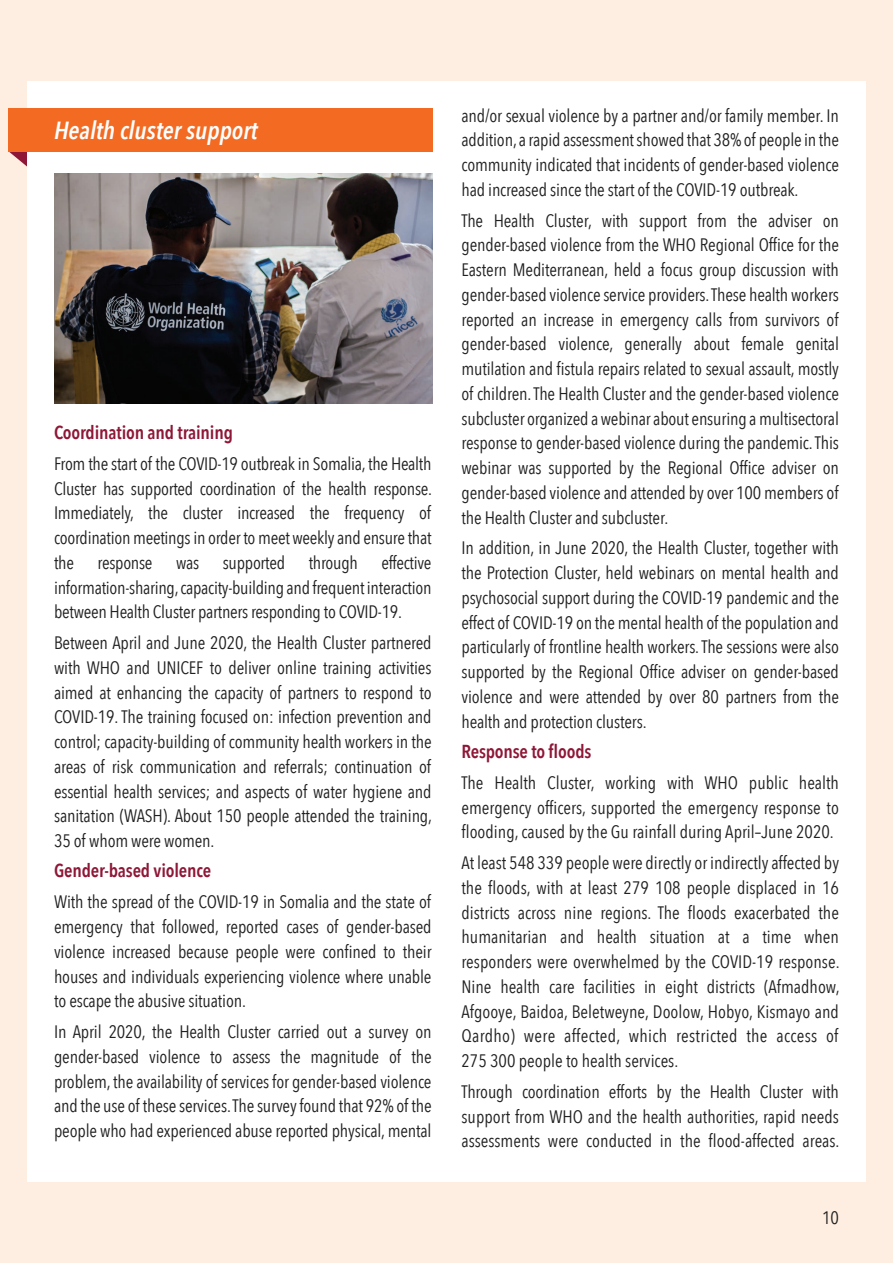
<style>
.page{position:relative;width:893px;height:1263px;background:#feeee1}
.page>*{position:absolute;margin:0;border:0;box-sizing:border-box;transform-origin:0 0}
.t1{font:italic 600 24.75px "Avenir Next Condensed";color:#fff}
.t2{font:600 18.75px "Avenir Next Condensed";letter-spacing:-.01em;color:#8e1737}
.t3{font:18px/24.8px "Avenir Next Condensed";letter-spacing:-.01em;color:#202020;text-align:justify}
</style>
<div class="page">
<div style="left:27px;top:81px;width:839px;height:1100px;background:#fff"></div>
<svg style="left:8px;top:151px;width:19px;height:15px"></svg>
<div style="left:8px;top:108px;width:424px;height:43px;background:#f36b23"></div>
<img style="left:54px;top:174px;width:378px;height:230px">
<h1 class="t1" style="left:54px;top:115px;width:205px">Health cluster support</h1>
<p class="t2" style="left:54px;top:416px;width:180px">Coordination and training</p>
<p class="t3" style="left:54px;top:450px;width:380px">From the start of the COVID-19 outbreak in Somalia, the Health Cluster has supported coordination of the health response.<br>Immediately, the cluster increased the frequency of coordination meetings in order to meet weekly and ensure that the</p>
<p class="t3" style="left:54px;top:549px;width:379px;text-indent:327px">effective information-sharing, capacity-building and frequent interaction between Health Cluster partners responding to COVID-19.</p>
<p class="t3" style="left:54px;top:629px;width:380px">Between April and June 2020, the Health Cluster partnered with WHO and UNICEF to deliver online training activities aimed at enhancing the capacity of partners to respond to COVID-19. The training focused on: infection prevention and control; capacity-building of community health workers in the areas of risk communication and referrals; continuation of essential health services; and aspects of water hygiene and sanitation (WASH). About 150 people attended the training, 35 of whom were women.</p>
<p class="t2" style="left:54px;top:855px;width:159px">Gender-based violence</p>
<p class="t3" style="left:54px;top:889px;width:379px">With the spread of the COVID-19 in Somalia and the state of emergency that followed, reported cases of gender-based violence increased because people were confined to their houses and individuals experiencing violence where unable to escape the abusive situation.</p>
<p class="t3" style="left:54px;top:1018px;width:379px">In April 2020, the Health Cluster carried out a survey on gender-based violence to assess the magnitude of the problem, the availability of services for gender-based violence and the use of these services. The survey found that 92% of the people who had experienced abuse reported physical, mental</p>
<p class="t3" style="left:98px;top:549px;width:57px">response</p>
<p class="t3" style="left:176px;top:549px;width:25px">was</p>
<p class="t3" style="left:223px;top:549px;width:64px">supported</p>
<p class="t3" style="left:309px;top:549px;width:51px">through</p>
<p class="t3" style="left:461px;top:102px;width:379px">and/or sexual violence by a partner and/or family member. In addition, a rapid assessment showed that 38% of people in the community indicated that incidents of gender-based violence had increased since the start of the COVID-19 outbreak.</p>
<p class="t3" style="left:461px;top:207px;width:379px">The Health Cluster, with support from the adviser on gender-based violence from the WHO Regional Office for the Eastern Mediterranean, held a focus group discussion with gender-based violence service providers. These health workers reported an increase in emergency calls from survivors of gender-based violence, generally about female genital mutilation and fistula repairs related to sexual assault, mostly of children. The Health Cluster and the gender-based violence subcluster organized a webinar about ensuring a multisectoral response to gender-based violence during the pandemic. This webinar was supported by the Regional Office adviser on gender-based violence and attended by over 100 members of the Health Cluster and subcluster.</p>
<p class="t3" style="left:461px;top:535px;width:379px">In addition, in June 2020, the Health Cluster, together with the Protection Cluster, held webinars on mental health and psychosocial support during the COVID-19 pandemic and the effect of COVID-19 on the mental health of the population and particularly of frontline health workers. The sessions were also supported by the Regional Office adviser on gender-based violence and were attended by over 80 partners from the health and protection clusters.</p>
<p class="t2" style="left:461px;top:735px;width:132px">Response to floods</p>
<p class="t3" style="left:461px;top:769px;width:379px">The Health Cluster, working with WHO public health emergency officers, supported the emergency response to flooding, caused by the Gu rainfall during April–June 2020.</p>
<p class="t3" style="left:461px;top:849px;width:380px">At least 548 339 people were directly or indirectly affected by the floods, with at least 279 108 people displaced in 16 districts across nine regions. The floods exacerbated the humanitarian and health situation at a time when responders were overwhelmed by the COVID-19 response.<br>Nine health care facilities in eight districts (Afmadhow, Afgooye, Baidoa, Beletweyne, Doolow, Hobyo, Kismayo and Qardho) were affected, which restricted the access of 275 300 people to health services.</p>
<p class="t3" style="left:461px;top:1078px;width:380px">Through coordination efforts by the Health Cluster with support from WHO and the health authorities, rapid needs assessments were conducted in the flood-affected areas.</p>
<p class="t3" style="left:822px;top:1205px;width:18px">10</p>
</div>
